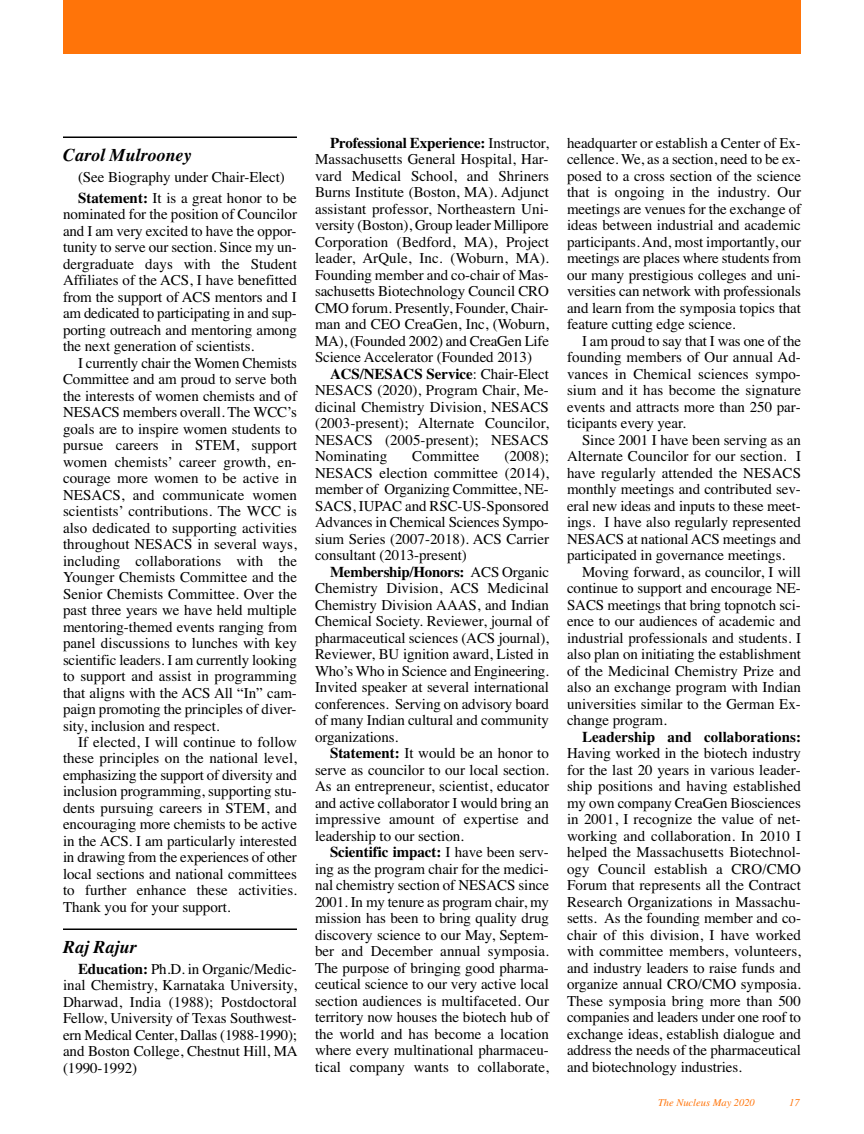
<style>
.page{position:relative;width:864px;height:1134px;background:#fff}
.page>*{position:absolute;margin:0;border:0;box-sizing:border-box;transform-origin:0 0}
.t1{font:italic 700 18px "Times";color:#000}
.t2{font:15px/16.5px "Times";letter-spacing:-.005em;color:#000;text-align:justify}
.t3{font:700 15px "Times";letter-spacing:.005em;color:#000}
.t4{font:italic 10.5px "Times";color:#ff7409}
.s1{font-weight:700}
</style>
<div class="page">
<div style="left:63px;top:0;width:738px;height:54px;background:#ff7409"></div>
<hr style="left:63px;top:136px;width:234px;height:2px;background:#000">
<hr style="left:63px;top:928px;width:234px;height:2px;background:#000">
<p class="t1" style="left:63px;top:148px;width:130px">Carol Mulrooney</p>
<p class="t2" style="left:78px;top:167px;width:220px;line-height:21px">(See Biography under Chair-Elect)<br><span class="s1">Statement:</span> It is a great honor to be</p>
<p class="t2" style="left:63px;top:207px;width:236px">nominated for the position of Councilor and I am very excited to have the oppor&shy;tunity to serve our section. Since my un&shy;dergraduate days with the Student Affiliates of the ACS, I have benefitted from the support of ACS mentors and I am dedicated to participating in and sup&shy;porting outreach and mentoring among the next generation of scientists.</p>
<p class="t2" style="left:63px;top:356px;width:236px;text-indent:15px">I currently chair the Women Chemists Committee and am proud to serve both the interests of women chemists and of NESACS members overall. The WCC’s goals are to inspire women students to pursue careers in STEM, support women chemists’ career growth, en&shy;courage more women to be active in NESACS, and communicate women scientists’ contributions. The WCC is also dedicated to supporting activities throughout NESACS in several ways, including collaborations with the Younger Chemists Committee and the Senior Chemists Committee. Over the past three years we have held multiple mentoring-themed events ranging from panel discussions to lunches with key scientific leaders. I am currently looking to support and assist in programming that aligns with the ACS All “In” cam&shy;paign promoting the principles of diver&shy;sity, inclusion and respect.</p>
<p class="t2" style="left:63px;top:735px;width:236px;text-indent:15px">If elected, I will continue to follow these principles on the national level, emphasizing the support of diversity and inclusion programming, supporting stu&shy;dents pursuing careers in STEM, and encouraging more chemists to be active in the ACS. I am particularly interested in drawing from the experiences of other local sections and national committees to further enhance these activities.<br>Thank you for your support.</p>
<p class="t1" style="left:63px;top:940px;width:75px">Raj Rajur</p>
<p class="t2" style="left:63px;top:962px;width:236px;text-indent:15px"><span class="s1">Education:</span> Ph.D. in Organic/Medic&shy;inal Chemistry, Karnataka University, Dharwad, India (1988); Postdoctoral Fellow, University of Texas Southwest&shy;ern Medical Center, Dallas (1988-1990); and Boston College, Chestnut Hill, MA (1990-1992)</p>
<p class="t2" style="left:315px;top:136px;width:236px;text-indent:15px"><span class="s1">Professional Experience:</span> Instructor, Massachusetts General Hospital, Har&shy;vard Medical School, and Shriners Burns Institute (Boston, MA). Adjunct assistant professor, Northeastern Uni&shy;versity (Boston), Group leader Millipore Corporation (Bedford, MA), Project leader, ArQule, Inc. (Woburn, MA).<br>Founding member and co-chair of Mas&shy;sachusetts Biotechnology Council CRO CMO forum. Presently, Founder, Chair&shy;man and CEO CreaGen, Inc, (Woburn, MA), (Founded 2002) and CreaGen Life Science Accelerator (Founded 2013)</p>
<p class="t2" style="left:315px;top:367px;width:235px;text-indent:15px"><span class="s1">ACS/NESACS Service</span>: Chair-Elect NESACS (2020), Program Chair, Me&shy;dicinal Chemistry Division, NESACS (2003-present); Alternate Councilor, NESACS (2005-present); NESACS Nominating</p>
<p class="t2" style="left:412px;top:449px;width:69px">Committee</p>
<p class="t2" style="left:315px;top:449px;width:236px;text-indent:189px">(2008); NESACS election committee (2014), member of Organizing Committee, NE-SACS, IUPAC and RSC-US-Sponsored Advances in Chemical Sciences Sympo&shy;sium Series (2007-2018). ACS Carrier consultant (2013-present)</p>
<p class="t2" style="left:315px;top:565px;width:236px;text-indent:15px"><span class="s1">Membership/Honors:</span> ACS Organic Chemistry Division, ACS Medicinal Chemistry Division AAAS, and Indian Chemical Society. Reviewer, journal of pharmaceutical sciences (ACS journal), Reviewer, BU ignition award, Listed in Who’s Who in Science and Engineering.<br>Invited speaker at several international conferences. Serving on advisory board of many Indian cultural and community organizations.</p>
<p class="t2" style="left:315px;top:746px;width:236px;text-indent:15px"><span class="s1">Statement:</span> It would be an honor to serve as councilor to our local section.<br>As an entrepreneur, scientist, educator and active collaborator I would bring an impressive amount of expertise and leadership to our section.</p>
<p class="t2" style="left:315px;top:845px;width:236px;text-indent:15px"><span class="s1">Scientific impact:</span> I have been serv&shy;ing as the program chair for the medici&shy;nal chemistry section of NESACS since 2001. In my tenure as program chair, my mission has been to bring quality drug discovery science to our May, Septem&shy;ber and December annual symposia.<br>The purpose of bringing good pharma&shy;ceutical science to our very active local section audiences is multifaceted. Our territory now houses the biotech hub of the world and has become a location where every multinational pharmaceu&shy;tical company wants to collaborate,</p>
<p class="t2" style="left:567px;top:136px;width:236px">headquarter or establish a Center of Ex&shy;cellence. We, as a section, need to be ex&shy;posed to a cross section of the science that is ongoing in the industry. Our meetings are venues for the exchange of ideas between industrial and academic participants. And, most importantly, our meetings are places where students from our many prestigious colleges and uni&shy;versities can network with professionals and learn from the symposia topics that feature cutting edge science.</p>
<p class="t2" style="left:567px;top:334px;width:236px;text-indent:15px">I am proud to say that I was one of the founding members of Our annual Ad&shy;vances in Chemical sciences sympo&shy;sium and it has become the signature events and attracts more than 250 par&shy;ticipants every year.</p>
<p class="t2" style="left:567px;top:433px;width:235px;text-indent:15px">Since 2001 I have been serving as an Alternate Councilor for our section. I have regularly attended the NESACS monthly meetings and contributed sev&shy;eral new ideas and inputs to these meet&shy;ings. I have also regularly represented NESACS at national ACS meetings and participated in governance meetings.</p>
<p class="t2" style="left:567px;top:565px;width:236px;text-indent:15px">Moving forward, as councilor, I will continue to support and encourage NE-SACS meetings that bring topnotch sci&shy;ence to our audiences of academic and industrial professionals and students. I also plan on initiating the establishment of the Medicinal Chemistry Prize and also an exchange program with Indian universities similar to the German Ex&shy;change program.</p>
<p class="t3" style="left:582px;top:731px;width:220px">Leadership and collaborations:</p>
<p class="t2" style="left:567px;top:746px;width:236px">Having worked in the biotech industry for the last 20 years in various leader&shy;ship positions and having established my own company CreaGen Biosciences in 2001, I recognize the value of net&shy;working and collaboration. In 2010 I helped the Massachusetts Biotechnol&shy;ogy Council establish a CRO/CMO Forum that represents all the Contract Research Organizations in Massachu&shy;setts. As the founding member and co&shy;chair of this division, I have worked with committee members, volunteers, and industry leaders to raise funds and organize annual CRO/CMO symposia.<br>These symposia bring more than 500 companies and leaders under one roof to exchange ideas, establish dialogue and address the needs of the pharmaceutical and biotechnology industries.</p>
<p class="t4" style="left:658px;top:1098px;width:98px">The Nucleus May 2020</p>
<p class="t4" style="left:789px;top:1098px;width:12px">17</p>
</div>
